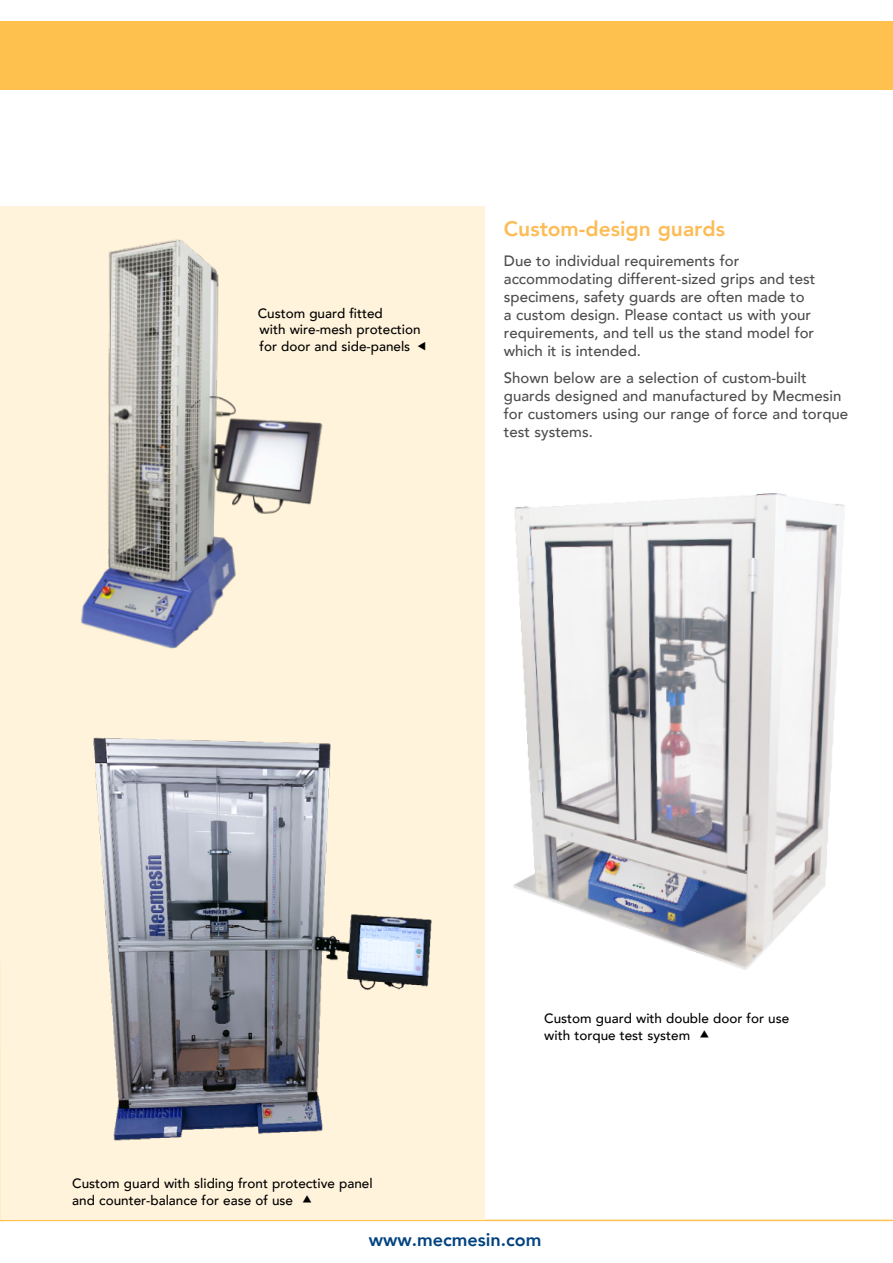
<style>
.page{position:relative;width:893px;height:1263px;background:#fff}
.page>*{position:absolute;margin:0;border:0;box-sizing:border-box;transform-origin:0 0}
.t1{font:800 21px "Avenir";color:#fdbc56}
.t2{font:800 18px "Avenir";color:#004280}
.t3{font:500 15px/18px "Avenir";color:#4d4d4f}
.t4{font:500 13.5px/16.5px "Avenir";color:#000}
</style>
<div class="page">
<hr style="left:0;top:1220px;width:893px;height:1px;background:#ffc14d">
<div style="left:0;top:21px;width:893px;height:68px;background:#ffc14d"></div>
<div style="left:0;top:206px;width:485px;height:1013px;background:#fff3db"></div>
<img style="left:81px;top:239px;width:242px;height:410px">
<img style="left:513px;top:493px;width:332px;height:477px">
<img style="left:93px;top:737px;width:339px;height:404px">
<svg style="left:0;top:962px;width:3px;height:258px"></svg>
<p class="t4" style="left:258px;top:304px;width:164px">Custom guard fitted<br>with wire-mesh protection for door and side-panels</p>
<h1 class="t1" style="left:504px;top:212px;width:223px">Custom-design guards</h1>
<p class="t3" style="left:504px;top:251px;width:313px">Due to individual requirements for accommodating different-sized grips and test specimens, safety guards are often made to a custom design. Please contact us with your requirements, and tell us the stand model for which it is intended.</p>
<p class="t3" style="left:504px;top:368px;width:346px">Shown below are a selection of custom-built guards designed and manufactured by Mecmesin for customers using our range of force and torque test systems.</p>
<p class="t4" style="left:72px;top:1174px;width:302px">Custom guard with sliding front protective panel and counter-balance for ease of use</p>
<p class="t4" style="left:544px;top:1010px;width:246px">Custom guard with double door for use with torque test system</p>
<p class="t2" style="left:369px;top:1226px;width:174px">www.mecmesin.com</p>
</div>
